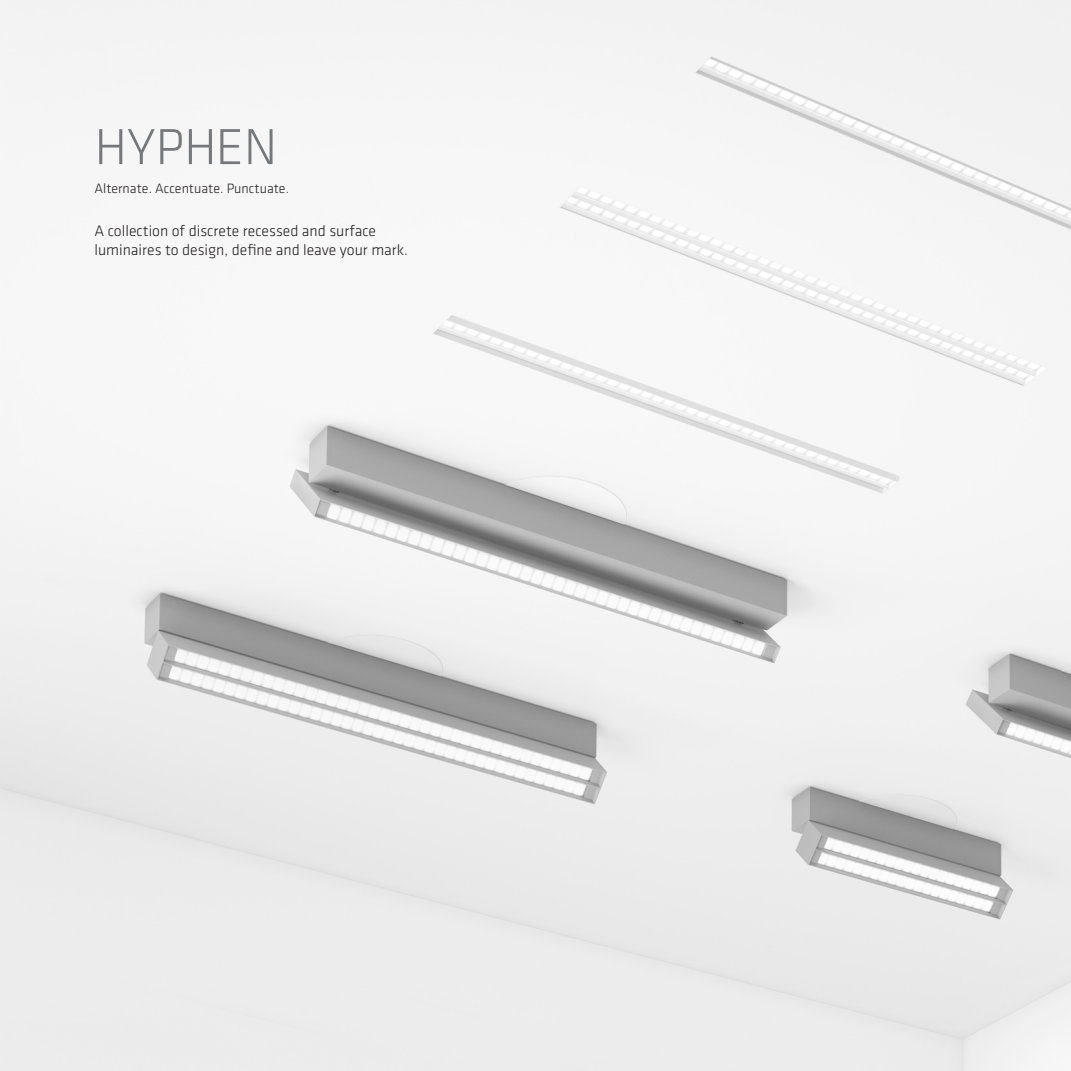
<style>
.page{position:relative;width:1071px;height:1071px;background:#fff}
.page>*{position:absolute;margin:0;border:0;box-sizing:border-box;transform-origin:0 0}
.H2_-_grey{font:300 52.5px "Klavika";color:#76797b}
.Body_copy_-_folding{font:300 15.75px/19.2px "Klavika";color:#231f20}
.Body_Copy{font:300 14px "Klavika";color:#231f20}
</style>
<div class="page">
<img style="left:0;top:0;width:1071px;height:1071px">
<p class="H2_-_grey" style="left:94px;top:118px;width:184px">HYPHEN</p>
<p class="Body_Copy" style="left:94px;top:181px;width:196px">Alternate. Accentuate. Punctuate.</p>
<p class="Body_copy_-_folding" style="left:94px;top:222px;width:315px">A collection of discrete recessed and surface luminaires to design, define and leave your mark.</p>
</div>
